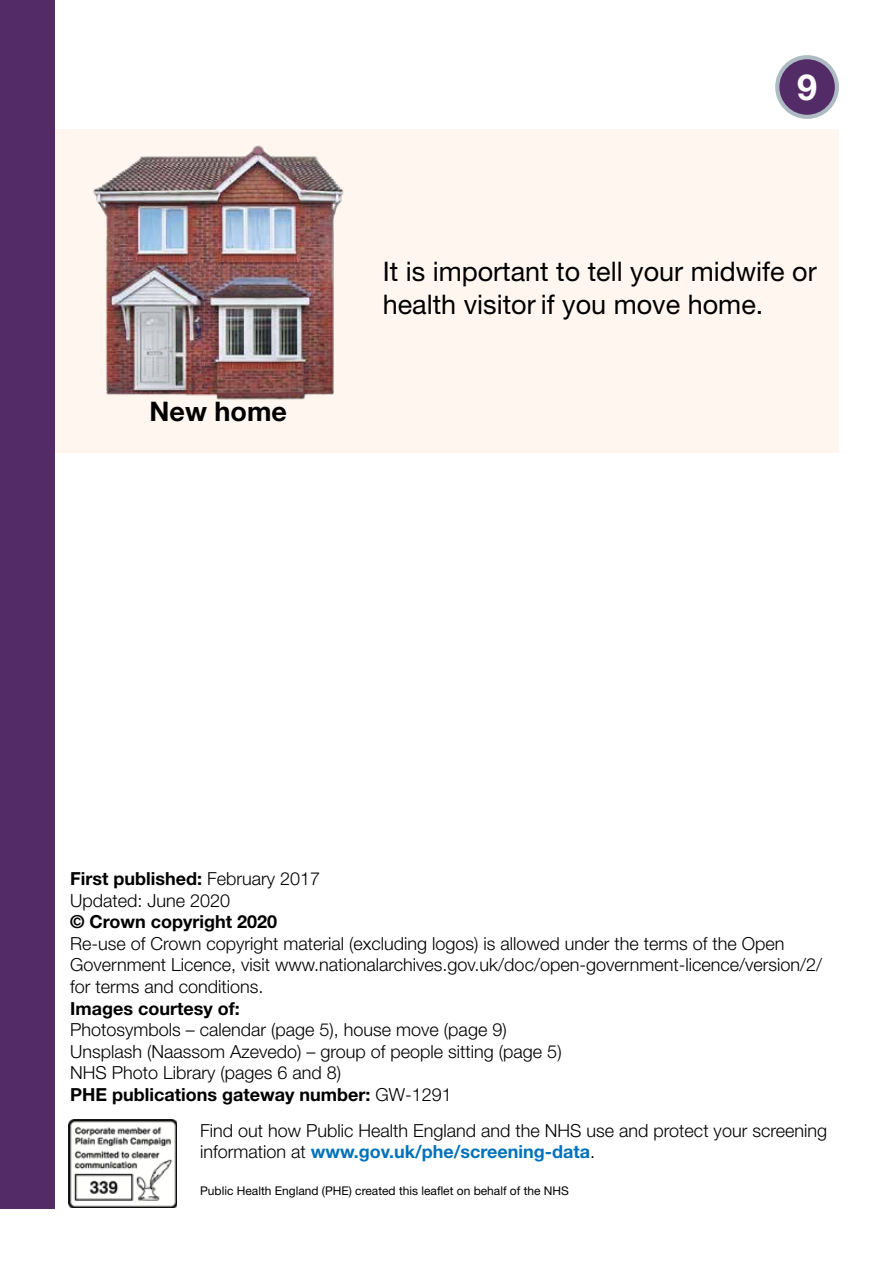
<style>
.page{position:relative;width:893px;height:1263px;background:#fff}
.page>*{position:absolute;margin:0;border:0;box-sizing:border-box;transform-origin:0 0}
.t1{font:700 36px "Helvetica Neue LT Std";color:#fff}
.t2{font:27px/32.4px "Helvetica Neue LT Std";color:#000}
.t3{font:700 27px "Helvetica Neue LT Std";color:#000}
.t4{font:300 18px/21.6px "Helvetica Neue LT Std";color:#000}
.t5{font:700 18px "Helvetica Neue LT Std";color:#000}
.t6{font:12px "Helvetica Neue LT Std";color:#000}
.s1{font-weight:700}
.s2{font-weight:700;color:#0072bb}
</style>
<div class="page">
<img style="left:69px;top:1120px;width:107px;height:88px">
<div style="left:54px;top:130px;width:785px;height:323px;background:#fff6ef"></div>
<div style="left:0;top:0;width:54px;height:1209px;background:#532b67"></div>
<div style="left:777px;top:57px;width:60px;height:60px;background:#532b67;border-radius:50%"></div>
<div style="left:775px;top:55px;width:64px;height:64px;border:4px solid #afbbc3;border-radius:50%"></div>
<img style="left:93px;top:145px;width:251px;height:255px">
<h1 class="t1" style="left:797px;top:65px;width:22px">9</h1>
<h2 class="t3" style="left:150px;top:395px;width:139px">New home</h2>
<h2 class="t2" style="left:383px;top:255px;width:436px">It is important to tell your midwife or health visitor if you move home.</h2>
<p class="t4" style="left:70px;top:867px;width:252px"><span class="s1">First published:</span> February 2017<br>Updated: June 2020</p>
<p class="t5" style="left:70px;top:910px;width:209px">© Crown copyright 2020</p>
<p class="t4" style="left:70px;top:932px;width:753px">Re-use of Crown copyright material (excluding logos) is allowed under the terms of the Open<br>Government Licence, visit www.nationalarchives.gov.uk/doc/open-government-licence/version/2/ for terms and conditions.</p>
<p class="t5" style="left:70px;top:997px;width:171px">Images courtesy of:</p>
<p class="t4" style="left:70px;top:1018px;width:493px">Photosymbols – calendar (page 5), house move (page 9)<br>Unsplash (Naassom Azevedo) – group of people sitting (page 5)<br>NHS Photo Library (pages 6 and 8)<br><span class="s1">PHE publications gateway number:</span> GW-1291</p>
<p class="t4" style="left:200px;top:1119px;width:628px">Find out how Public Health England and the NHS use and protect your screening information at <span class="s2">www.gov.uk/phe/screening-data</span>.</p>
<p class="t6" style="left:200px;top:1184px;width:370px">Public Health England (PHE) created this leaflet on behalf of the NHS</p>
</div>
